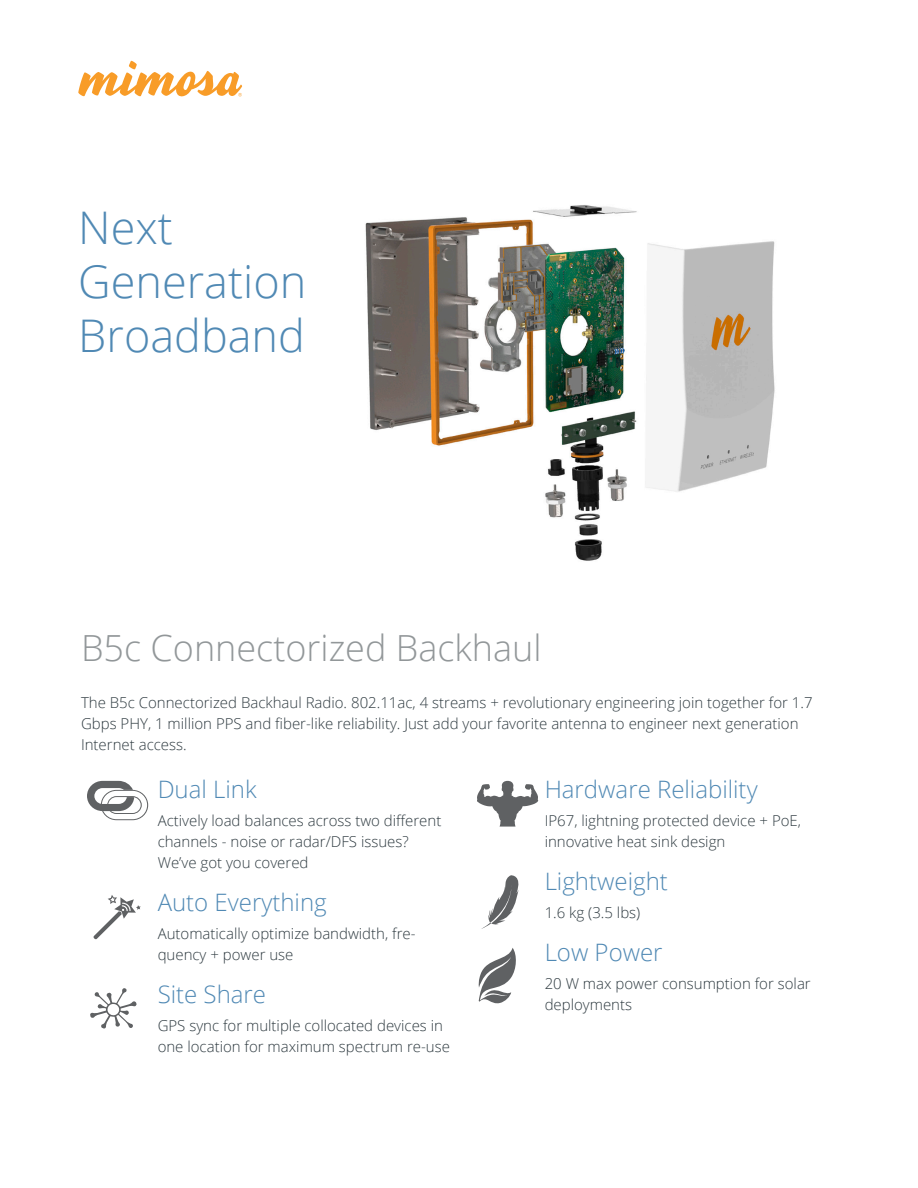
<style>
.page{position:relative;width:918px;height:1188px;background:#fff}
.page>*{position:absolute;margin:0;border:0;box-sizing:border-box;transform-origin:0 0}
.Headers{font:300 45px "Open Sans";color:#5089b4}
.SubDeckCopy{font:300 36px "Open Sans";color:#929799}
.SubHeader{font:300 24px "Open Sans";color:#5089b4}
.Body{font:300 15px/21px "Open Sans";color:#2f3b41}
</style>
<div class="page">
<svg style="left:78px;top:61px;width:164px;height:35px"></svg>
<img style="left:365px;top:205px;width:410px;height:356px">
<svg style="left:87px;top:781px;width:61px;height:39px"></svg>
<svg style="left:477px;top:781px;width:61px;height:46px"></svg>
<svg style="left:94px;top:895px;width:47px;height:44px"></svg>
<svg style="left:481px;top:875px;width:37px;height:54px"></svg>
<svg style="left:90px;top:988px;width:47px;height:41px"></svg>
<svg style="left:479px;top:948px;width:37px;height:55px"></svg>
<p class="Headers" style="left:78px;top:197px;width:96px">Next</p>
<p class="Headers" style="left:78px;top:251px;width:230px">Generation</p>
<p class="Headers" style="left:78px;top:305px;width:228px">Broadband</p>
<p class="SubDeckCopy" style="left:81px;top:623px;width:462px">B5c Connectorized Backhaul</p>
<p class="Body" style="left:81px;top:691px;width:733px">The B5c Connectorized Backhaul Radio. 802.11ac, 4 streams + revolutionary engineering join together for 1.7<br>Gbps PHY, 1 million PPS and fiber-like reliability. Just add your favorite antenna to engineer next generation<br>Internet access.</p>
<p class="SubHeader" style="left:158px;top:773px;width:101px">Dual Link</p>
<p class="Body" style="left:158px;top:810px;width:285px">Actively load balances across two different channels - noise or radar/DFS issues?<br>We’ve got you covered</p>
<p class="SubHeader" style="left:158px;top:886px;width:171px">Auto Everything</p>
<p class="Body" style="left:158px;top:923px;width:259px">Automatically optimize bandwidth, fre&shy;quency + power use</p>
<p class="SubHeader" style="left:158px;top:978px;width:110px">Site Share</p>
<p class="Body" style="left:158px;top:1015px;width:294px">GPS sync for multiple collocated devices in one location for maximum spectrum re-use</p>
<p class="SubHeader" style="left:545px;top:773px;width:215px">Hardware Reliability</p>
<p class="Body" style="left:545px;top:810px;width:258px">IP67, lightning protected device + PoE, innovative heat sink design</p>
<p class="SubHeader" style="left:545px;top:865px;width:125px">Lightweight</p>
<p class="Body" style="left:545px;top:902px;width:97px">1.6 kg (3.5 lbs)</p>
<p class="SubHeader" style="left:545px;top:936px;width:119px">Low Power</p>
<p class="Body" style="left:545px;top:973px;width:268px">20 W max power consumption for solar deployments</p>
</div>
